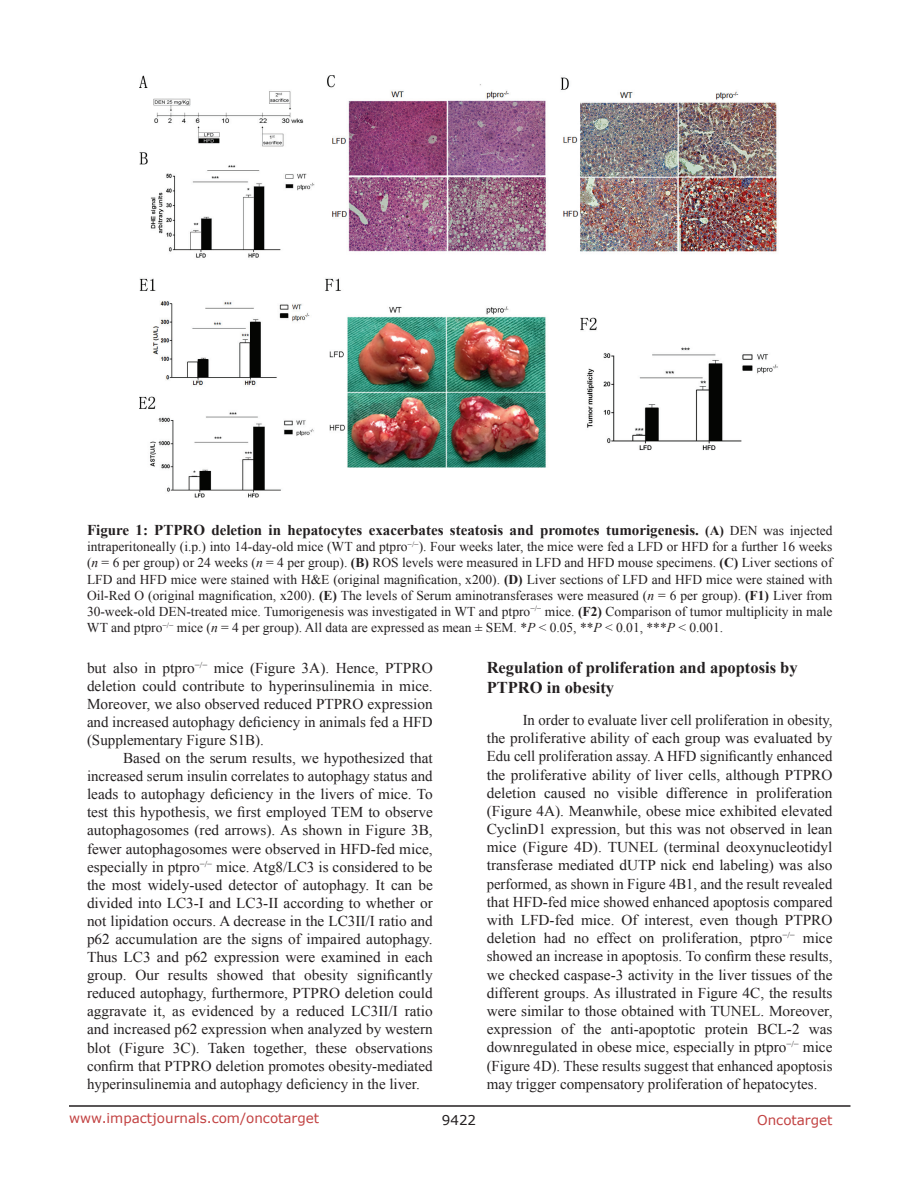
<style>
.page{position:relative;width:918px;height:1188px;background:#fff}
.page>*{position:absolute;margin:0;border:0;box-sizing:border-box;transform-origin:0 0}
.t1{font:700 16.5px/20px "Times New Roman";color:#231f20}
.t2{font:15px/18.1px "Times New Roman";color:#231f20;text-align:justify}
.t3{font:700 15px "Times New Roman";color:#231f20}
.t4{font:13.5px/16.2px "Times New Roman";color:#231f20;text-align:justify}
.t5{font:13.5px "Verdana";color:#c24141}
.t6{font:13.5px "Verdana";color:#231f20}
.s1{font-size:13.5px}
.s2{font-weight:400;font-size:13.5px}
.s3{font-style:italic}
.s4{font-weight:700}
</style>
<div class="page">
<hr style="left:69px;top:1105px;width:781px;height:2px;background:#231f20">
<img style="left:140px;top:76px;width:638px;height:422px">
<p class="t3" style="left:87px;top:520px;width:747px">Figure 1: PTPRO deletion in hepatocytes exacerbates steatosis and promotes tumorigenesis. <span class="s1">(A)</span> <span class="s2">DEN was injected</span></p>
<p class="t4" style="left:87px;top:538px;width:747px">intraperitoneally (i.p.) into 14-day-old mice (WT and ptpro<sup>−/−</sup>). Four weeks later, the mice were fed a LFD or HFD for a further 16 weeks (<span class="s3">n</span> = 6 per group) or 24 weeks (<span class="s3">n</span> = 4 per group). <span class="s4">(B)</span> ROS levels were measured in LFD and HFD mouse specimens. <span class="s4">(C)</span> Liver sections of LFD and HFD mice were stained with H&amp;E (original magnification, x200). <span class="s4">(D)</span> Liver sections of LFD and HFD mice were stained with Oil-Red O (original magnification, x200). <span class="s4">(E)</span> The levels of Serum aminotransferases were measured (<span class="s3">n</span> = 6 per group). <span class="s4">(F1)</span> Liver from 30-week-old DEN-treated mice. Tumorigenesis was investigated in WT and ptpro<sup>−/−</sup> mice. <span class="s4">(F2)</span> Comparison of tumor multiplicity in male WT and ptpro<sup>−/−</sup> mice (<span class="s3">n</span> = 4 per group). All data are expressed as mean ± SEM. *<span class="s3">P</span> &lt; 0.05, **<span class="s3">P</span> &lt; 0.01, ***<span class="s3">P</span> &lt; 0.001.</p>
<p class="t2" style="left:87px;top:658px;width:347px">but also in ptpro<sup>−/−</sup> mice (Figure 3A). Hence, PTPRO deletion could contribute to hyperinsulinemia in mice.<br>Moreover, we also observed reduced PTPRO expression and increased autophagy deficiency in animals fed a HFD (Supplementary Figure S1B).</p>
<p class="t2" style="left:87px;top:749px;width:347px;text-indent:36px">Based on the serum results, we hypothesized that increased serum insulin correlates to autophagy status and leads to autophagy deficiency in the livers of mice. To test this hypothesis, we first employed TEM to observe autophagosomes (red arrows). As shown in Figure 3B, fewer autophagosomes were observed in HFD-fed mice, especially in ptpro<sup>−/−</sup> mice. Atg8/LC3 is considered to be the most widely-used detector of autophagy. It can be divided into LC3-I and LC3-II according to whether or not lipidation occurs. A decrease in the LC3II/I ratio and p62 accumulation are the signs of impaired autophagy.<br>Thus LC3 and p62 expression were examined in each group. Our results showed that obesity significantly reduced autophagy, furthermore, PTPRO deletion could aggravate it, as evidenced by a reduced LC3II/I ratio and increased p62 expression when analyzed by western blot (Figure 3C). Taken together, these observations confirm that PTPRO deletion promotes obesity-mediated hyperinsulinemia and autophagy deficiency in the liver.</p>
<p class="t1" style="left:487px;top:657px;width:312px">Regulation of proliferation and apoptosis by<br>PTPRO in obesity</p>
<p class="t2" style="left:487px;top:711px;width:347px;text-indent:36px">In order to evaluate liver cell proliferation in obesity, the proliferative ability of each group was evaluated by Edu cell proliferation assay. A HFD significantly enhanced the proliferative ability of liver cells, although PTPRO deletion caused no visible difference in proliferation (Figure 4A). Meanwhile, obese mice exhibited elevated CyclinD1 expression, but this was not observed in lean mice (Figure 4D). TUNEL (terminal deoxynucleotidyl transferase mediated dUTP nick end labeling) was also performed, as shown in Figure 4B1, and the result revealed that HFD-fed mice showed enhanced apoptosis compared with LFD-fed mice. Of interest, even though PTPRO deletion had no effect on proliferation, ptpro<sup>−/−</sup> mice showed an increase in apoptosis. To confirm these results, we checked caspase-3 activity in the liver tissues of the different groups. As illustrated in Figure 4C, the results were similar to those obtained with TUNEL. Moreover, expression of the anti-apoptotic protein BCL-2 was downregulated in obese mice, especially in ptpro<sup>−/−</sup> mice (Figure 4D). These results suggest that enhanced apoptosis may trigger compensatory proliferation of hepatocytes.</p>
<p class="t5" style="left:69px;top:1109px;width:252px">www.impactjournals.com/oncotarget</p>
<p class="t6" style="left:442px;top:1111px;width:36px">9422</p>
<p class="t5" style="left:757px;top:1111px;width:77px">Oncotarget</p>
</div>
